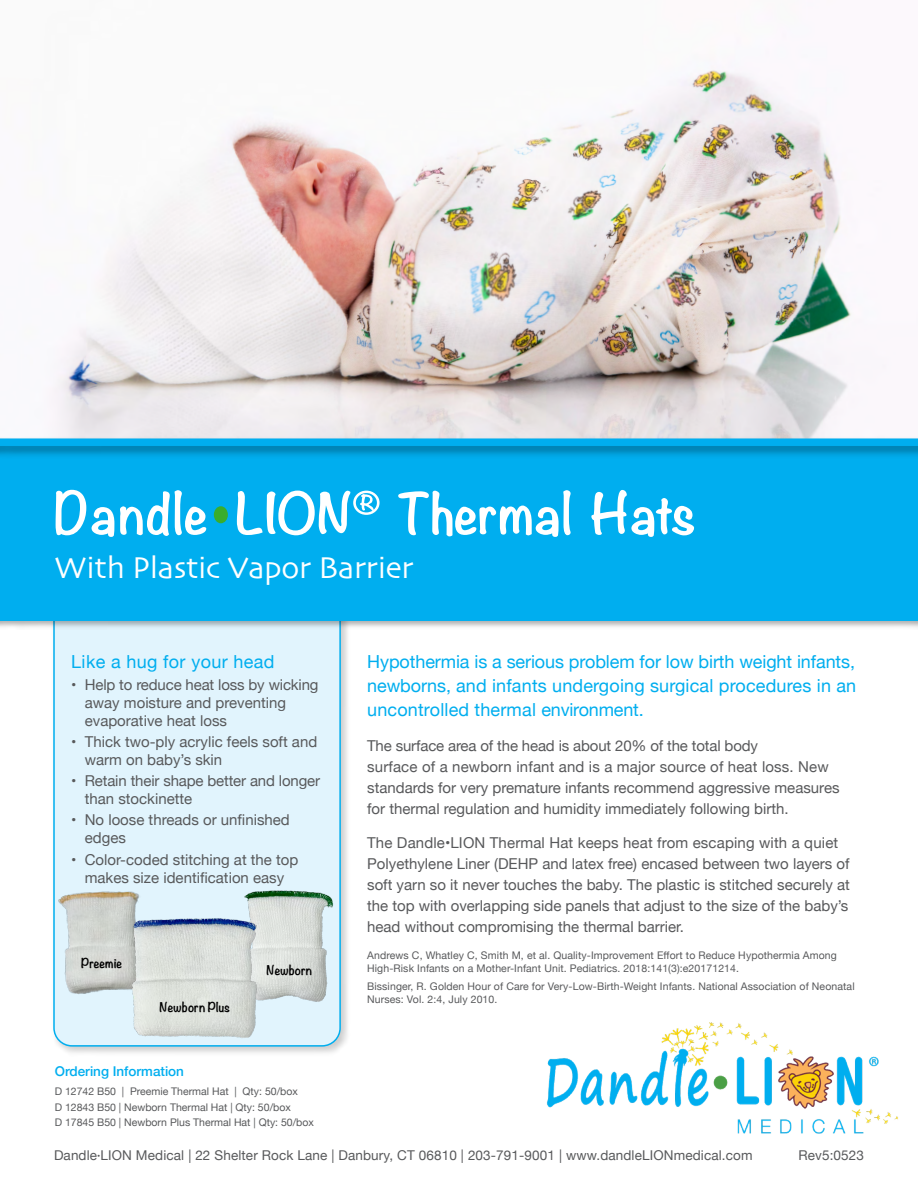
<style>
.page{position:relative;width:918px;height:1188px;background:#fff}
.page>*{position:absolute;margin:0;border:0;box-sizing:border-box;transform-origin:0 0}
.t1{font:700 51px "Noteworthy";letter-spacing:-.005em;color:#fff}
.t2{font:31.5px "Skia";letter-spacing:-.01em;color:#fff}
.t3{font:18px/24px "Helvetica Neue";letter-spacing:.01em;color:#00aeef;text-align:justify}
.t4{font:15px/21px "Helvetica Neue";color:#58595b}
.t5{font:15px "Tally Text Bold 1";color:#000}
.t6{font:13.5px "Helvetica Neue";letter-spacing:.01em;color:#58595b}
.t7{font:500 13.5px "Helvetica Neue";color:#00aeef}
.t8{font:10.5px/15.8px "Helvetica Neue";letter-spacing:.01em;color:#58595b}
.s1{font-size:9px}
</style>
<div class="page">
<img style="left:51px;top:70px;width:834px;height:365px">
<div style="left:51px;top:580px;width:300px;height:476px;background:#000;opacity:.2"></div>
<div style="left:54px;top:583px;width:286px;height:463px;background:#e1f4fd;border-radius:18px"></div>
<div style="left:53px;top:582px;width:288px;height:465px;border:2px solid #00aeef;border-radius:18px"></div>
<div style="left:0;top:439px;width:918px;height:191px;background:#000;opacity:.35"></div>
<div style="left:0;top:442px;width:918px;height:179px;background:#00aeef"></div>
<div style="left:0;top:435px;width:918px;height:24px;background:#000;opacity:.35"></div>
<div style="left:0;top:438px;width:918px;height:8px;background:#00aeef"></div>
<img style="left:546px;top:1022px;width:352px;height:112px">
<div style="left:214px;top:506px;width:14px;height:17px;background:#3aad2c;border-radius:50%"></div>
<img style="left:54px;top:881px;width:86px;height:118px">
<img style="left:244px;top:881px;width:95px;height:126px">
<img style="left:133px;top:909px;width:127px;height:129px">
<h1 class="t1" style="left:54px;top:468px;width:644px">Dandle LION® Thermal Hats</h1>
<h2 class="t2" style="left:54px;top:549px;width:361px">With Plastic Vapor Barrier</h2>
<p class="t3" style="left:71px;top:651px;width:205px">Like a hug for your head</p>
<p class="t4" style="left:85px;top:676px;width:235px;line-height:18px;text-indent:-14px">• Help to reduce heat loss by wicking away moisture and preventing evaporative heat loss</p>
<p class="t4" style="left:85px;top:733px;width:234px;line-height:18px;text-indent:-13px">• Thick two-ply acrylic feels soft and warm on baby’s skin</p>
<p class="t4" style="left:85px;top:773px;width:237px;line-height:18px;text-indent:-13px">• Retain their shape better and longer than stockinette</p>
<p class="t4" style="left:85px;top:812px;width:207px;line-height:18px;text-indent:-13px">• No loose threads or unfinished edges</p>
<p class="t4" style="left:71px;top:851px;width:229px;line-height:18px;text-align:center">• Color-coded stitching at the top makes size identification easy</p>
<p class="t5" style="left:81px;top:955px;width:42px">Preemie</p>
<p class="t5" style="left:159px;top:999px;width:72px">Newborn Plus</p>
<p class="t7" style="left:55px;top:1061px;width:131px">Ordering Information</p>
<p class="t5" style="left:266px;top:962px;width:48px">Newborn</p>
<p class="t8" style="left:55px;top:1084px;width:261px">D 12742 B50 | Preemie Thermal Hat | Qty: 50/box<br>D 12843 B50 | Newborn Thermal Hat | Qty: 50/box<br>D 17845 B50 | Newborn Plus Thermal Hat | Qty: 50/box</p>
<p class="t3" style="left:367px;top:651px;width:491px">Hypothermia is a serious problem for low birth weight infants, newborns, and infants undergoing surgical procedures in an uncontrolled thermal environment.</p>
<p class="t4" style="left:367px;top:736px;width:474px">The surface area of the head is about 20% of the total body<br>surface of a newborn infant and is a major source of heat loss. New standards for very premature infants recommend aggressive measures for thermal regulation and humidity immediately following birth.</p>
<p class="t4" style="left:367px;top:833px;width:484px">The Dandle•LION Thermal Hat keeps heat from escaping with a quiet Polyethylene Liner (DEHP and latex free) encased between two layers of soft yarn so it never touches the baby. The plastic is stitched securely at the top with overlapping side panels that adjust to the size of the baby’s head without compromising the thermal barrier.</p>
<p class="t8" style="left:367px;top:950px;width:471px;line-height:12.6px">Andrews C, Whatley C, Smith M, et al. Quality-Improvement Effort to Reduce Hypothermia Among<br>High-Risk Infants on a Mother-Infant Unit. Pediatrics. 2018:141(3):e20171214.</p>
<p class="t8" style="left:367px;top:981px;width:489px;line-height:12.6px">Bissinger, R. Golden Hour of Care for Very-Low-Birth-Weight Infants. National Association of Neonatal<br>Nurses: Vol. 2:4, July 2010.</p>
<p class="t6" style="left:54px;top:1145px;width:700px">Dandle<span class="s1">•</span>LION Medical | 22 Shelter Rock Lane | Danbury, CT 06810 | 203-791-9001 | www.dandleLIONmedical.com</p>
<p class="t6" style="left:798px;top:1145px;width:67px">Rev5:0523</p>
</div>
